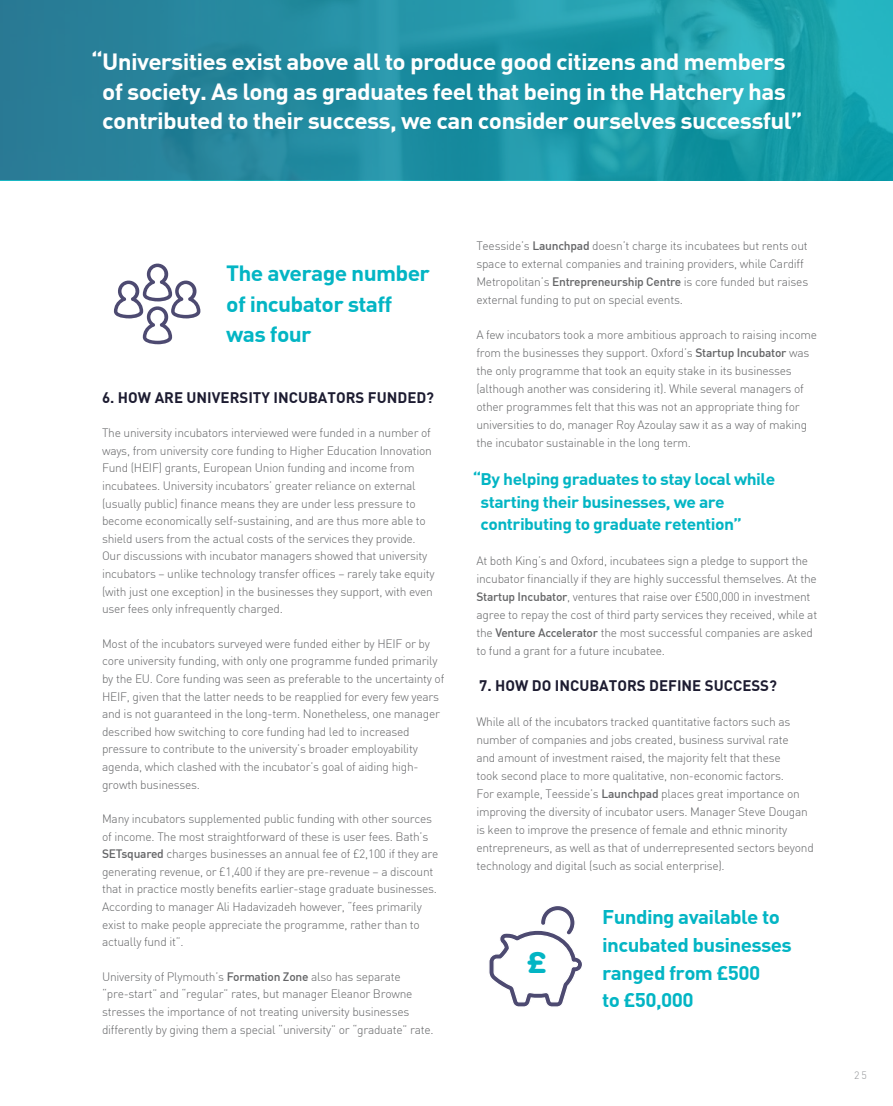
<style>
.page{position:relative;width:893px;height:1106px;background:#fff}
.page>*{position:absolute;margin:0;border:0;box-sizing:border-box;transform-origin:0 0}
.t1{font:29.4px "VAG Rounded Bold";color:#03b5c4;scale:1.06 1}
.t2{font:700 22.95px/29.5px "DIN";letter-spacing:-.03em;color:#fff;scale:1.06 1}
.t3{font:700 21.6px/30.6px "DIN";letter-spacing:-.03em;color:#03b5c4;scale:1.06 1}
.t4{font:700 19.5px/27.6px "DIN";letter-spacing:-.03em;color:#03b5c4;scale:1.06 1}
.t5{font:700 16.5px/22.5px "DIN";letter-spacing:-.03em;color:#03b5c4;scale:1.06 1}
.t6{font:700 15px "DIN";color:#1d1c31}
.t7{font:300 12px/17.5px "DIN";letter-spacing:-.02em;color:#636466}
.t8{font:300 10.5px "DIN";color:#939598}
.s1{font-weight:500}
</style>
<div class="page">
<img style="left:836px;top:0;width:57px;height:180px">
<svg style="left:0;top:0;width:836px;height:180px;background:#2190a2"></svg>
<svg style="left:114px;top:263px;width:86px;height:81px"></svg>
<svg style="left:489px;top:906px;width:93px;height:101px"></svg>
<h2 class="t2" style="left:102px;top:46px;width:662px;text-indent:-11px">“Universities exist above all to produce good citizens and members of society. As long as graduates feel that being in the Hatchery has contributed to their success, we can consider ourselves successful”</h2>
<h3 class="t3" style="left:226px;top:257px;width:194px">The average number of incubator staff was four</h3>
<p class="t6" style="left:102px;top:387px;width:334px">6. HOW ARE UNIVERSITY INCUBATORS FUNDED?</p>
<p class="t7" style="left:102px;top:424px;width:334px">The university incubators interviewed were funded in a number of ways, from university core funding to Higher Education Innovation Fund (HEIF) grants, European Union funding and income from incubatees. University incubators’ greater reliance on external (usually public) finance means they are under less pressure to become economically self-sustaining, and are thus more able to shield users from the actual costs of the services they provide.<br>Our discussions with incubator managers showed that university incubators – unlike technology transfer offices – rarely take equity (with just one exception) in the businesses they support, with even user fees only infrequently charged.</p>
<p class="t7" style="left:102px;top:634px;width:344px">Most of the incubators surveyed were funded either by HEIF or by core university funding, with only one programme funded primarily by the EU. Core funding was seen as preferable to the uncertainty of HEIF, given that the latter needs to be reapplied for every few years and is not guaranteed in the long-term. Nonetheless, one manager described how switching to core funding had led to increased pressure to contribute to the university’s broader employability agenda, which clashed with the incubator’s goal of aiding high&shy;growth businesses.</p>
<p class="t7" style="left:102px;top:810px;width:338px">Many incubators supplemented public funding with other sources of income. The most straightforward of these is user fees. Bath’s <span class="s1">SETsquared</span> charges businesses an annual fee of £2,100 if they are generating revenue, or £1,400 if they are pre-revenue – a discount that in practice mostly benefits earlier-stage graduate businesses.<br>According to manager Ali Hadavizadeh however, “fees primarily exist to make people appreciate the programme, rather than to actually fund it”.</p>
<p class="t7" style="left:102px;top:967px;width:333px">University of Plymouth’s <span class="s1">Formation Zone</span> also has separate “pre-start” and “regular” rates, but manager Eleanor Browne stresses the importance of not treating university businesses differently by giving them a special “university” or “graduate” rate.</p>
<p class="t7" style="left:476px;top:237px;width:333px;line-height:18px">Teesside’s <span class="s1">Launchpad</span> doesn’t charge its incubatees but rents out space to external companies and training providers, while Cardiff Metropolitan’s <span class="s1">Entrepreneurship Centre</span> is core funded but raises external funding to put on special events.</p>
<p class="t7" style="left:476px;top:326px;width:342px;line-height:18px">A few incubators took a more ambitious approach to raising income from the businesses they support. Oxford’s <span class="s1">Startup Incubator</span> was the only programme that took an equity stake in its businesses (although another was considering it). While several managers of other programmes felt that this was not an appropriate thing for universities to do, manager Roy Azoulay saw it as a way of making the incubator sustainable in the long term.</p>
<h3 class="t5" style="left:481px;top:467px;width:280px;text-indent:-8px">“By helping graduates to stay local while starting their businesses, we are contributing to graduate retention”</h3>
<p class="t7" style="left:476px;top:551px;width:342px;line-height:18px">At both King’s and Oxford, incubatees sign a pledge to support the incubator financially if they are highly successful themselves. At the <span class="s1">Startup Incubator</span>, ventures that raise over £500,000 in investment agree to repay the cost of third party services they received, while at the <span class="s1">Venture Accelerator</span> the most successful companies are asked to fund a grant for a future incubatee.</p>
<p class="t6" style="left:479px;top:676px;width:299px">7. HOW DO INCUBATORS DEFINE SUCCESS?</p>
<p class="t7" style="left:476px;top:712px;width:339px;line-height:18px">While all of the incubators tracked quantitative factors such as number of companies and jobs created, business survival rate<br>and amount of investment raised, the majority felt that these<br>took second place to more qualitative, non-economic factors.<br>For example, Teesside’s <span class="s1">Launchpad</span> places great importance on improving the diversity of incubator users. Manager Steve Dougan is keen to improve the presence of female and ethnic minority entrepreneurs, as well as that of underrepresented sectors beyond technology and digital (such as social enterprise).</p>
<h1 class="t1" style="left:527px;top:945px;width:19px">£</h1>
<h3 class="t4" style="left:602px;top:902px;width:181px">Funding available to incubated businesses ranged from £500<br>to £50,000</h3>
<p class="t8" style="left:854px;top:1068px;width:14px">25</p>
</div>
